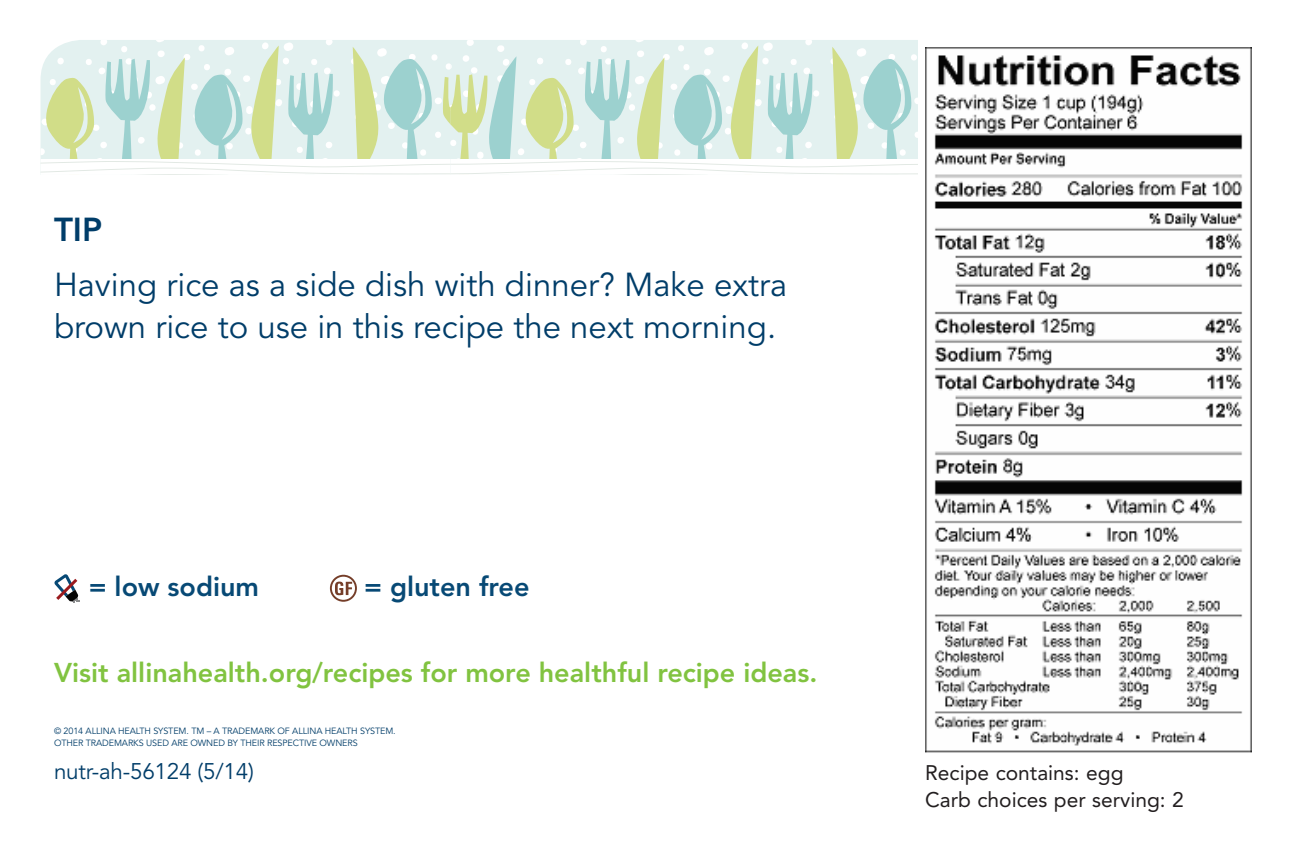
<style>
.page{position:relative;width:1296px;height:864px;background:#fff}
.page>*{position:absolute;margin:0;border:0;box-sizing:border-box;transform-origin:0 0}
.INGREDIENTS_HEADER{font:33px/42px "Avenir LT Std";color:#003d69}
.INGREDIENTS_HEADER-2{font:800 33px "Avenir LT Std";color:#003d69}
.t1{font:800 27px "Avenir LT Std";color:#81c340}
.t2{font:800 27px "Avenir LT Std";color:#074975}
.t3{font:22.5px "Avenir LT Std";letter-spacing:-.01em;color:#003d69}
.Body{font:21px/27px "Avenir LT Std";color:#231f20}
.t4{font:9px "Avenir LT Std";letter-spacing:-.01em;color:#003d69}
</style>
<div class="page">
<svg style="left:60px;top:40px;width:389px;height:6px;background:#e4f1f0"></svg>
<div style="left:449px;top:40px;width:469px;height:6px;background:#e3f1f0"></div>
<svg style="left:40px;top:46px;width:878px;height:129px;background:#d8eadc"></svg>
<svg style="left:54px;top:574px;width:26px;height:29px"></svg>
<svg style="left:330px;top:575px;width:27px;height:27px"></svg>
<img style="left:925px;top:47px;width:327px;height:706px">
<p class="INGREDIENTS_HEADER-2" style="left:54px;top:210px;width:50px">TIP</p>
<p class="INGREDIENTS_HEADER" style="left:54px;top:265px;width:735px">Having rice as a side dish with dinner? Make extra brown rice to use in this recipe the next morning.</p>
<p class="t2" style="left:89px;top:571px;width:172px">= low sodium</p>
<p class="t2" style="left:364px;top:571px;width:167px">= gluten free</p>
<p class="t1" style="left:54px;top:657px;width:765px">Visit allinahealth.org/recipes for more healthful recipe ideas.</p>
<p class="t4" style="left:54px;top:726px;width:343px">© 2014 ALLINA HEALTH SYSTEM. TM – A TRADEMARK OF ALLINA HEALTH SYSTEM.</p>
<p class="t4" style="left:54px;top:738px;width:305px">OTHER TRADEMARKS USED ARE OWNED BY THEIR RESPECTIVE OWNERS</p>
<p class="t3" style="left:54px;top:759px;width:201px">nutr-ah-56124 (5/14)</p>
<p class="Body" style="left:925px;top:759px;width:260px">Recipe contains: egg<br>Carb choices per serving: 2</p>
</div>
